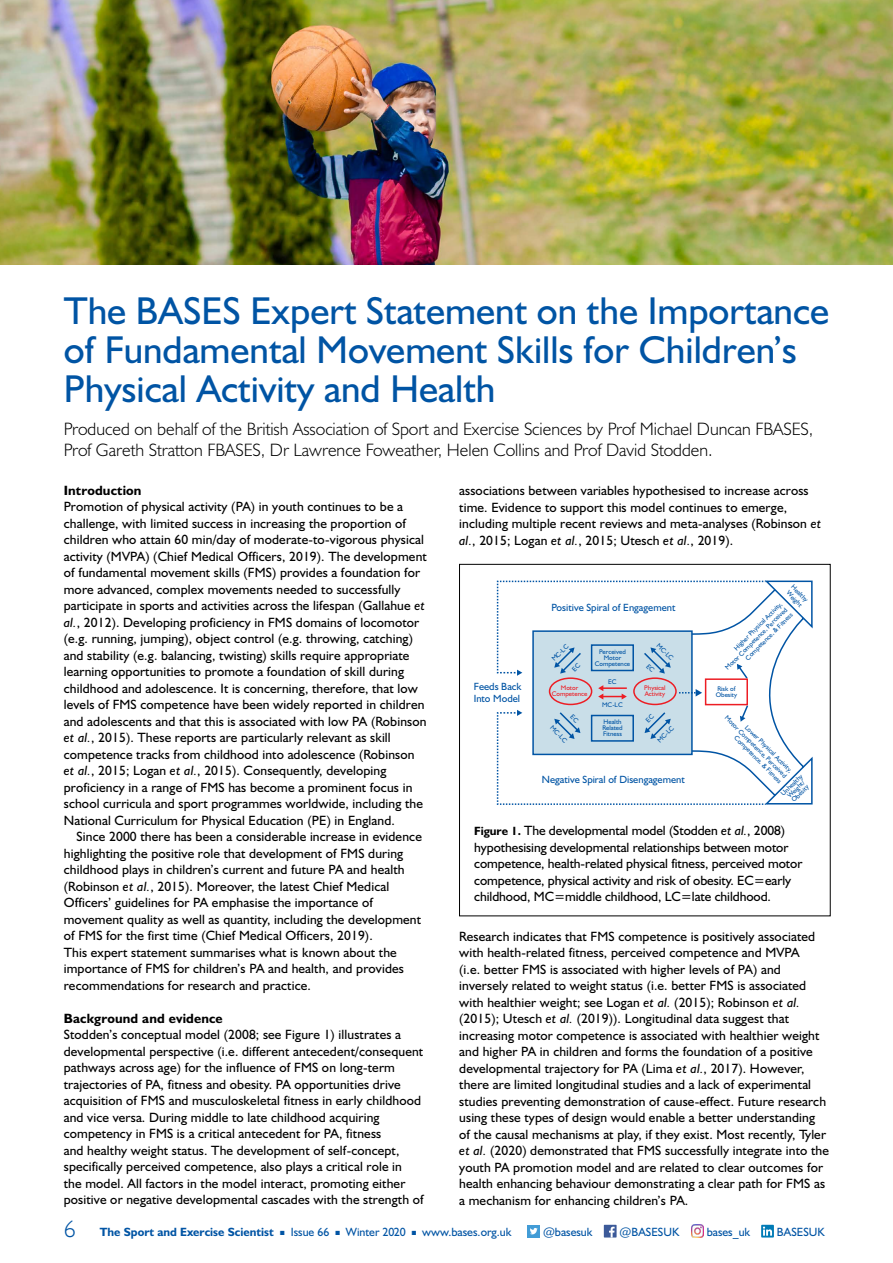
<style>
.page{position:relative;width:893px;height:1263px;background:#fff}
.page>*{position:absolute;margin:0;border:0;box-sizing:border-box;transform-origin:0 0}
.t1{font:39px/39px "Humanist 521 BT";color:#0054a4}
.t2{font:300 18px/21px "Humanist 521 BT";color:#000}
.t3{font:13.5px/16.5px "Humanist 521 BT";letter-spacing:.01em;color:#000}
.t4{font:700 13.5px "Humanist 521 BT";letter-spacing:.01em;color:#000}
.t5{font:12px "Humanist 521 BT";color:#0054a4}
.t6{font:10.5px/12.6px "Humanist 521 BT";color:#0054a4}
.t7{font:6.75px/6px "Humanist 521 BT";color:#0054a4}
.t8{font:6.75px/6px "Humanist 521 BT";color:#ed1d24;text-align:center}
.s1{font-style:italic}
.s2{font-weight:700;font-size:12px}
.s3{font-weight:300;font-size:24px}
.s4{font-weight:700}
</style>
<div class="page">
<div style="left:527px;top:1225px;width:13px;height:12px;background:#429cd6"></div>
<svg style="left:530px;top:1228px;width:8px;height:6px"></svg>
<div style="left:604px;top:1225px;width:13px;height:12px;background:#3c5a99"></div>
<svg style="left:609px;top:1227px;width:6px;height:10px"></svg>
<svg style="left:691px;top:1225px;width:13px;height:12px"></svg>
<svg style="left:761px;top:1225px;width:13px;height:12px"></svg>
<svg style="left:763px;top:1226px;width:9px;height:9px"></svg>
<img style="left:0;top:0;width:893px;height:264px">
<div style="left:459px;top:564px;width:371px;height:352px;border:1px solid #000"></div>
<svg style="left:496px;top:581px;width:317px;height:224px"></svg>
<h1 class="t1" style="left:64px;top:290px;width:767px">The BASES Expert Statement on the Importance of Fundamental Movement Skills for Children’s<br>Physical Activity and Health</h1>
<h2 class="t2" style="left:64px;top:418px;width:751px">Produced on behalf of the British Association of Sport and Exercise Sciences by Prof Michael Duncan FBASES,<br>Prof Gareth Stratton FBASES, Dr Lawrence Foweather, Helen Collins and Prof David Stodden.</h2>
<p class="t3" style="left:459px;top:482px;width:364px">associations between variables hypothesised to increase across time. Evidence to support this model continues to emerge, including multiple recent reviews and meta-analyses (Robinson <span class="s1">et al.</span>, 2015; Logan <span class="s1">et al.</span>, 2015; Utesch <span class="s1">et al.</span>, 2019).</p>
<p class="t4" style="left:64px;top:482px;width:79px">Introduction</p>
<p class="t3" style="left:64px;top:498px;width:365px">Promotion of physical activity (PA) in youth continues to be a challenge, with limited success in increasing the proportion of children who attain 60 min/day of moderate-to-vigorous physical activity (MVPA) (Chief Medical Officers, 2019). The development of fundamental movement skills (FMS) provides a foundation for more advanced, complex movements needed to successfully participate in sports and activities across the lifespan (Gallahue <span class="s1">et al.</span>, 2012). Developing proficiency in FMS domains of locomotor (e.g. running, jumping), object control (e.g. throwing, catching) and stability (e.g. balancing, twisting) skills require appropriate learning opportunities to promote a foundation of skill during childhood and adolescence. It is concerning, therefore, that low levels of FMS competence have been widely reported in children and adolescents and that this is associated with low PA (Robinson <span class="s1">et al.</span>, 2015). These reports are particularly relevant as skill competence tracks from childhood into adolescence (Robinson <span class="s1">et al.</span>, 2015; Logan <span class="s1">et al.</span>, 2015). Consequently, developing proficiency in a range of FMS has become a prominent focus in school curricula and sport programmes worldwide, including the National Curriculum for Physical Education (PE) in England.</p>
<p class="t3" style="left:64px;top:828px;width:360px;text-indent:13px">Since 2000 there has been a considerable increase in evidence highlighting the positive role that development of FMS during childhood plays in children’s current and future PA and health (Robinson <span class="s1">et al.</span>, 2015). Moreover, the latest Chief Medical Officers’ guidelines for PA emphasise the importance of movement quality as well as quantity, including the development of FMS for the first time (Chief Medical Officers, 2019).<br>This expert statement summarises what is known about the importance of FMS for children’s PA and health, and provides recommendations for research and practice.</p>
<p class="t4" style="left:64px;top:1010px;width:161px">Background and evidence</p>
<p class="t3" style="left:64px;top:1026px;width:361px">Stodden’s conceptual model (2008; see Figure 1) illustrates a developmental perspective (i.e. different antecedent/consequent pathways across age) for the influence of FMS on long-term trajectories of PA, fitness and obesity. PA opportunities drive acquisition of FMS and musculoskeletal fitness in early childhood and vice versa. During middle to late childhood acquiring competency in FMS is a critical antecedent for PA, fitness<br>and healthy weight status. The development of self-concept, specifically perceived competence, also plays a critical role in<br>the model. All factors in the model interact, promoting either positive or negative developmental cascades with the strength of</p>
<p class="t7" style="left:795px;top:583px;width:23px;line-height:7.5px;rotate:45deg">Healthy<br>Weight</p>
<p class="t7" style="left:718px;top:660px;width:86px;line-height:7.5px;text-align:right;rotate:-45deg">Higher Physical Activity,<br>Motor Competence, Perceived<br>Competence, &amp; Fitness</p>
<p class="t6" style="left:551px;top:601px;width:126px">Positive Spiral of Engagement</p>
<p class="t7" style="left:660px;top:642px;width:22px;rotate:45deg">MC-LC</p>
<p class="t7" style="left:550px;top:657px;width:22px;rotate:-45deg">MC-LC</p>
<p class="t7" style="left:595px;top:648px;width:37px;text-align:center">Perceived<br>Motor<br>Competence</p>
<p class="t7" style="left:608px;top:679px;width:10px">EC</p>
<p class="t6" style="left:474px;top:680px;width:49px">Feeds Back<br>Into Model</p>
<p class="t8" style="left:552px;top:685px;width:37px">Motor<br>Competence</p>
<p class="t8" style="left:644px;top:685px;width:23px;text-align:left">Physical<br>Activity</p>
<p class="t7" style="left:602px;top:701px;width:22px">MC-LC</p>
<p class="t7" style="left:716px;top:686px;width:23px">Risk of<br>Obesity</p>
<p class="t7" style="left:734px;top:708px;width:86px;line-height:7.5px;text-align:right;rotate:45deg">Lower Physical Activity,<br>Motor Competence, Perceived<br>Competence, &amp; Fitness</p>
<p class="t7" style="left:602px;top:719px;width:22px">Health<br>Related<br>Fitness</p>
<p class="t7" style="left:656px;top:739px;width:22px;rotate:-45deg">MC-LC</p>
<p class="t7" style="left:554px;top:724px;width:22px;rotate:45deg">MC-LC</p>
<p class="t7" style="left:780px;top:792px;width:29px;text-align:center;rotate:-45deg">Unhealthy<br>Weight/<br>Obesity</p>
<p class="t6" style="left:542px;top:772px;width:144px">Negative Spiral of Disengagement</p>
<p class="t3" style="left:474px;top:822px;width:330px"><span class="s2">Figure 1.</span> The developmental model (Stodden <span class="s1">et al.</span>, 2008) hypothesising developmental relationships between motor competence, health-related physical fitness, perceived motor competence, physical activity and risk of obesity. EC=early childhood, MC=middle childhood, LC=late childhood.</p>
<p class="t3" style="left:459px;top:927px;width:371px">Research indicates that FMS competence is positively associated with health-related fitness, perceived competence and MVPA<br>(i.e. better FMS is associated with higher levels of PA) and inversely related to weight status (i.e. better FMS is associated with healthier weight; see Logan <span class="s1">et al.</span> (2015); Robinson <span class="s1">et al. </span>(2015); Utesch <span class="s1">et al.</span> (2019)). Longitudinal data suggest that increasing motor competence is associated with healthier weight and higher PA in children and forms the foundation of a positive developmental trajectory for PA (Lima <span class="s1">et al.</span>, 2017). However, there are limited longitudinal studies and a lack of experimental studies preventing demonstration of cause-effect. Future research using these types of design would enable a better understanding of the causal mechanisms at play, if they exist. Most recently, Tyler <span class="s1">et al.</span> (2020) demonstrated that FMS successfully integrate into the youth PA promotion model and are related to clear outcomes for health enhancing behaviour demonstrating a clear path for FMS as a mechanism for enhancing children’s PA.</p>
<p class="t5" style="left:64px;top:1224px;width:449px"><span class="s3">6</span> <span class="s4">The Sport and Exercise Scientist</span> ■ Issue 66 ■ Winter 2020 ■ www.bases.org.uk</p>
<p class="t5" style="left:543px;top:1224px;width:51px">@basesuk</p>
<p class="t5" style="left:620px;top:1224px;width:61px">@BASESUK</p>
<p class="t5" style="left:707px;top:1224px;width:45px">bases_uk</p>
<p class="t5" style="left:777px;top:1224px;width:49px">BASESUK</p>
</div>
